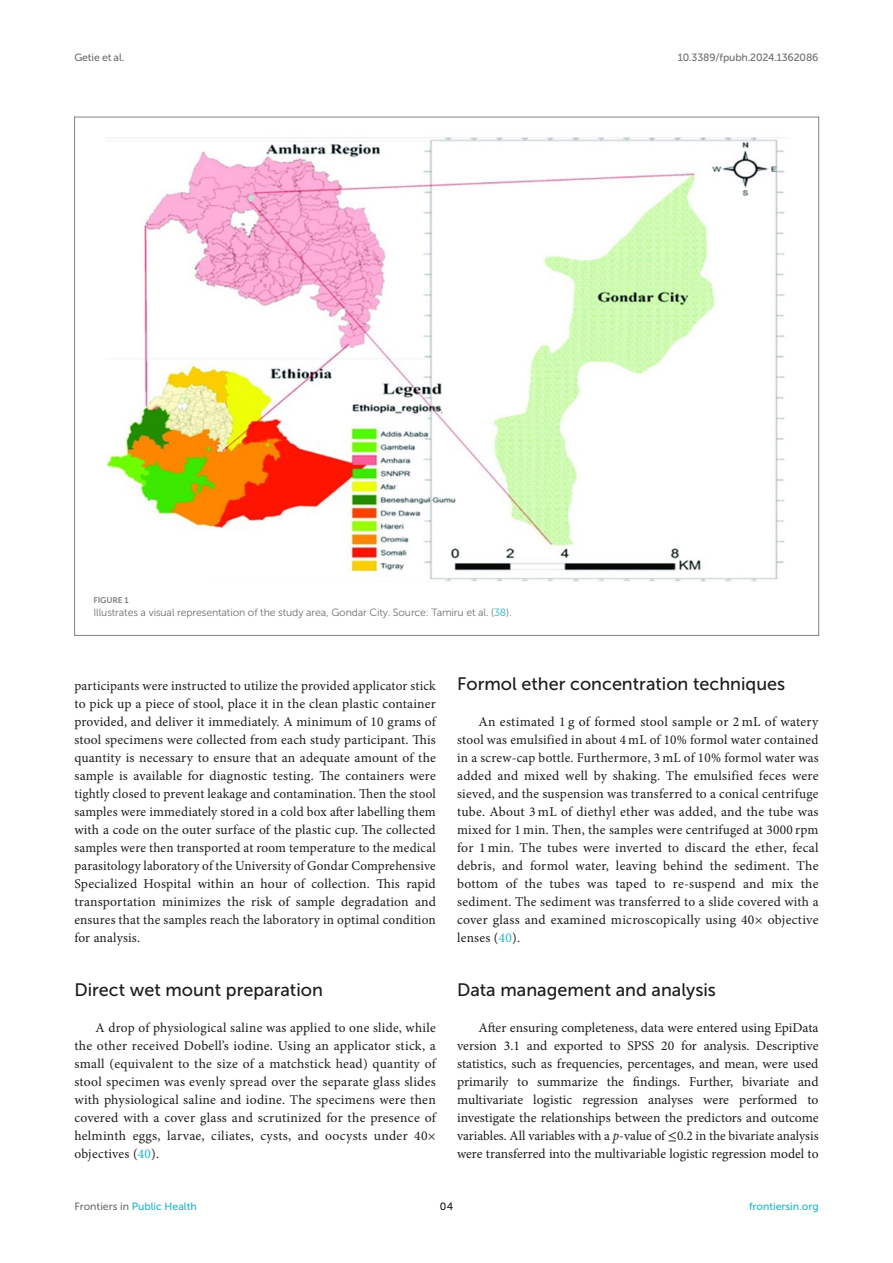
<style>
.page{position:relative;width:893px;height:1263px;background:#fff}
.page>*{position:absolute;margin:0;border:0;box-sizing:border-box;transform-origin:0 0}
.HEAD_2{font:18px "Museo Sans 500";color:#1b1c1b}
.TEXT_FLUSH{font:13.5px/18px "Minion Pro";letter-spacing:.015em;color:#1b1c1b;text-align:justify}
.FIG_LEG{font:10.5px "Museo Sans 300";letter-spacing:-.01em;color:#706f70}
.t1{font:10.5px "Museo Sans 500";color:#1db5c3}
.t2{font:10.5px "Museo Sans 500";letter-spacing:-.015em;color:#706f70}
.t3{font:10.5px "Museo Sans 500";color:#1b1c1b}
.FIG_HD{font:8.25px "Museo Sans 700";letter-spacing:-.01em;color:#7e7f7f}
.s1{color:#1db5c3}
.s2{font-style:italic}
.s3{font-family:"STIX General"}
.s4{color:#706f70}
</style>
<div class="page">
<img style="left:106px;top:137px;width:681px;height:445px">
<p class="t2" style="left:74px;top:51px;width:51px">Getie et al.</p>
<p class="t2" style="left:678px;top:51px;width:142px">10.3389/fpubh.2024.1362086</p>
<p class="FIG_HD" style="left:94px;top:595px;width:37px">FIGURE 1</p>
<p class="FIG_LEG" style="left:94px;top:607px;width:420px">Illustrates a visual representation of the study area, Gondar City. Source: Tamiru et al. (<span class="s1">38</span>).</p>
<p class="TEXT_FLUSH" style="left:74px;top:677px;width:363px">participants were instructed to utilize the provided applicator stick to pick up a piece of stool, place it in the clean plastic container provided, and deliver it immediately. A minimum of 10 grams of stool specimens were collected from each study participant. This quantity is necessary to ensure that an adequate amount of the sample is available for diagnostic testing. The containers were tightly closed to prevent leakage and contamination. Then the stool samples were immediately stored in a cold box after labelling them with a code on the outer surface of the plastic cup. The collected samples were then transported at room temperature to the medical parasitology laboratory of the University of Gondar Comprehensive Specialized Hospital within an hour of collection. This rapid transportation minimizes the risk of sample degradation and ensures that the samples reach the laboratory in optimal condition for analysis.</p>
<p class="HEAD_2" style="left:74px;top:980px;width:250px">Direct wet mount preparation</p>
<p class="TEXT_FLUSH" style="left:74px;top:1019px;width:363px;text-indent:21px">A drop of physiological saline was applied to one slide, while the other received Dobell’s iodine. Using an applicator stick, a small (equivalent to the size of a matchstick head) quantity of stool specimen was evenly spread over the separate glass slides with physiological saline and iodine. The specimens were then covered with a cover glass and scrutinized for the presence of helminth eggs, larvae, ciliates, cysts, and oocysts under 40× objectives (<span class="s1">40</span>).</p>
<p class="HEAD_2" style="left:457px;top:674px;width:330px">Formol ether concentration techniques</p>
<p class="TEXT_FLUSH" style="left:457px;top:713px;width:363px;text-indent:21px">An estimated 1 g of formed stool sample or 2 mL of watery stool was emulsified in about 4 mL of 10% formol water contained in a screw-cap bottle. Furthermore, 3 mL of 10% formol water was added and mixed well by shaking. The emulsified feces were sieved, and the suspension was transferred to a conical centrifuge tube. About 3 mL of diethyl ether was added, and the tube was mixed for 1 min. Then, the samples were centrifuged at 3000 rpm for 1 min. The tubes were inverted to discard the ether, fecal debris, and formol water, leaving behind the sediment. The bottom of the tubes was taped to re-suspend and mix the sediment. The sediment was transferred to a slide covered with a cover glass and examined microscopically using 40× objective lenses (<span class="s1">40</span>).</p>
<p class="HEAD_2" style="left:457px;top:980px;width:260px">Data management and analysis</p>
<p class="TEXT_FLUSH" style="left:457px;top:1019px;width:363px;text-indent:21px">After ensuring completeness, data were entered using EpiData version 3.1 and exported to SPSS 20 for analysis. Descriptive statistics, such as frequencies, percentages, and mean, were used primarily to summarize the findings. Further, bivariate and multivariate logistic regression analyses were performed to investigate the relationships between the predictors and outcome variables. All variables with a <span class="s2">p</span>-value of <span class="s3">≤</span>0.2 in the bivariate analysis were transferred into the multivariable logistic regression model to</p>
<p class="t1" style="left:74px;top:1200px;width:124px"><span class="s4">Frontiers in</span> Public Health</p>
<p class="t3" style="left:440px;top:1200px;width:15px">04</p>
<p class="t1" style="left:749px;top:1200px;width:71px">frontiersin.org</p>
</div>
